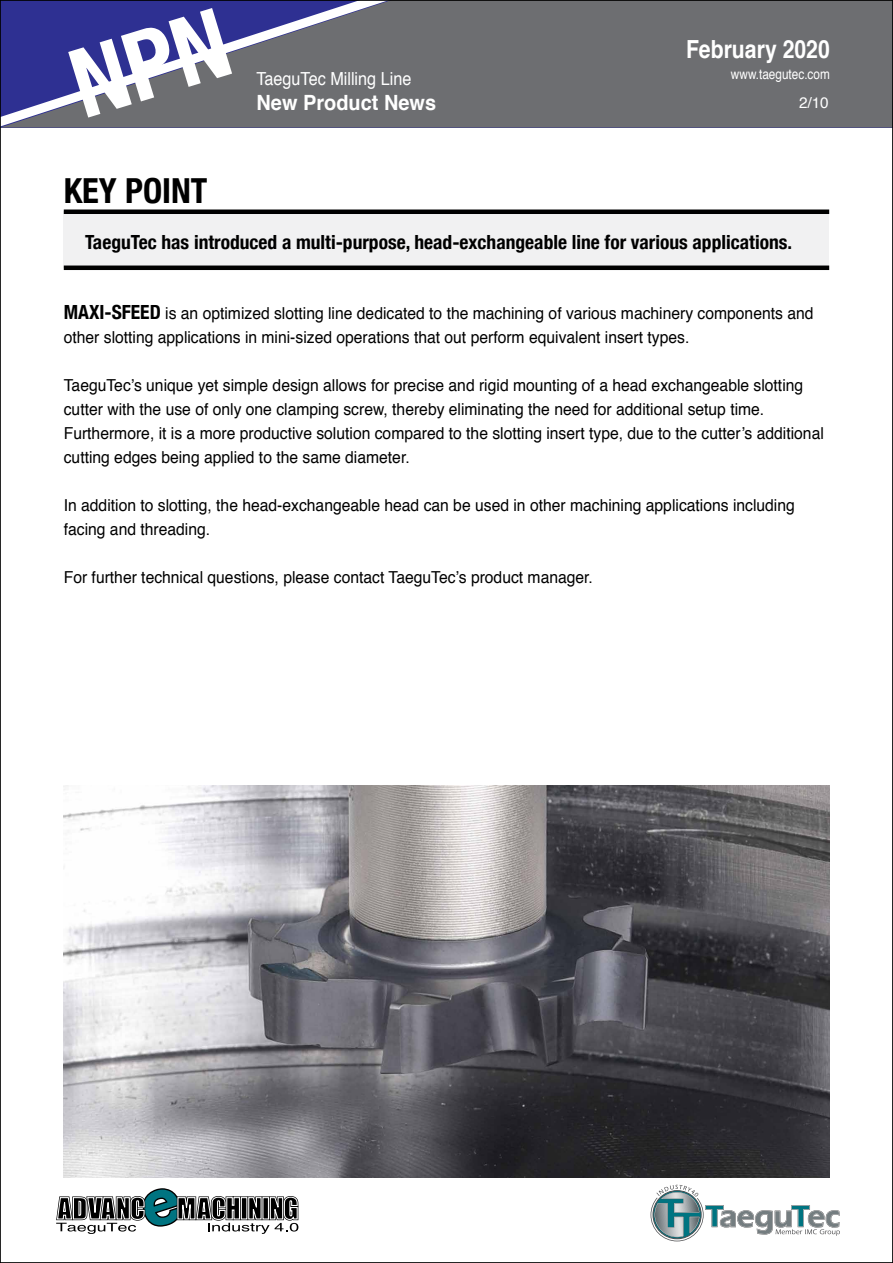
<style>
.page{position:relative;width:893px;height:1263px;background:#fff}
.page>*{position:absolute;margin:0;border:0;box-sizing:border-box;transform-origin:0 0}
.t1{font:700 condensed 34.5px "Helvetica Neue";color:#000}
.t2{font:700 24.9px "Helvetica";color:#fff;scale:.85 1}
.t3{font:700 21px "Helvetica";color:#fff;scale:.95 1}
.t4{font:700 condensed 19.5px "Helvetica Neue";color:#000}
.t5{font:18px "Helvetica";color:#fff;scale:.9 1}
.t6{font:16.5px/24px "Helvetica";color:#000;scale:.95 1}
.t7{font:15.3px "Helvetica";color:#fff}
.t8{font:13.8px "Helvetica";color:#fff;scale:.85 1}
.s1{font-family:"Helvetica Neue";font-weight:700;font-stretch:condensed;font-size:19.5px}
</style>
<div class="page">
<div style="left:423px;top:2px;width:468px;height:126px;background:#6d6e71"></div>
<svg style="left:2px;top:2px;width:421px;height:126px;background:#626382"></svg>
<svg style="left:651px;top:1185px;width:189px;height:56px"></svg>
<svg style="left:56px;top:1188px;width:243px;height:46px"></svg>
<div style="left:64px;top:212px;width:765px;height:56px;background:#f1f1f2"></div>
<div style="left:64px;top:209px;width:765px;height:5px;background:#000"></div>
<hr style="left:64px;top:266px;width:765px;height:4px;background:#000">
<img style="left:64px;top:786px;width:765px;height:392px">
<svg style="left:68px;top:7px;width:164px;height:111px;background:#55578f"></svg>
<p class="t5" style="left:256px;top:65px;width:174px">TaeguTec Milling Line</p>
<p class="t3" style="left:256px;top:86px;width:191px">New Product News</p>
<h2 class="t2" style="left:686px;top:30px;width:171px">February 2020</h2>
<p class="t8" style="left:731px;top:64px;width:118px">www.taegutec.com</p>
<p class="t7" style="left:799px;top:91px;width:31px">2/10</p>
<h1 class="t1" style="left:64px;top:170px;width:145px">KEY POINT</h1>
<p class="t4" style="left:85px;top:230px;width:709px">TaeguTec has introduced a multi-purpose, head-exchangeable line for various applications.</p>
<p class="t6" style="left:64px;top:301px;width:791px"><span class="s1">MAXI-SFEED</span> is an optimized slotting line dedicated to the machining of various machinery components and other slotting applications in mini-sized operations that out perform equivalent insert types.</p>
<p class="t6" style="left:64px;top:373px;width:802px">TaeguTec’s unique yet simple design allows for precise and rigid mounting of a head exchangeable slotting cutter with the use of only one clamping screw, thereby eliminating the need for additional setup time.<br>Furthermore, it is a more productive solution compared to the slotting insert type, due to the cutter’s additional cutting edges being applied to the same diameter.</p>
<p class="t6" style="left:64px;top:493px;width:771px">In addition to slotting, the head-exchangeable head can be used in other machining applications including facing and threading.</p>
<p class="t6" style="left:64px;top:565px;width:559px">For further technical questions, please contact TaeguTec’s product manager.</p>
</div>
